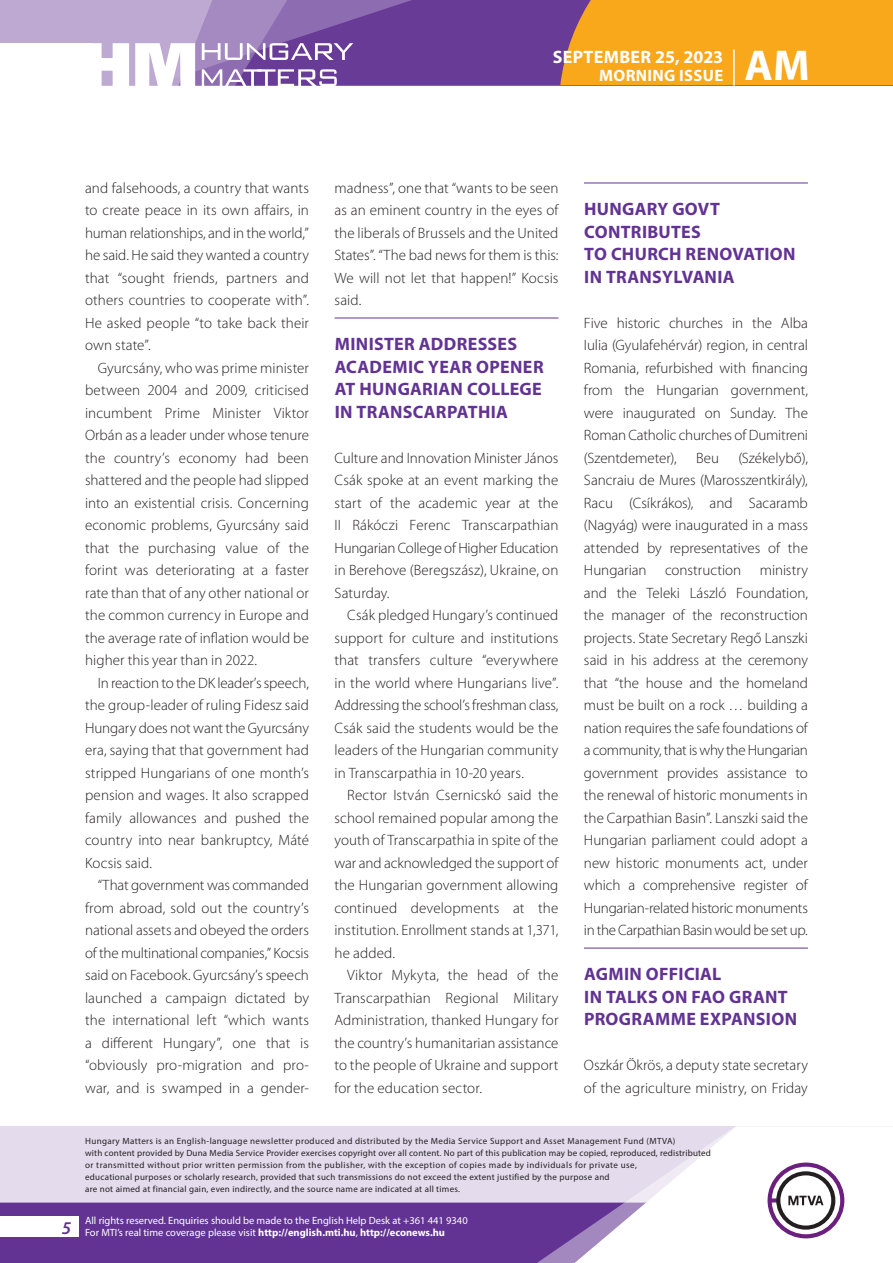
<style>
.page{position:relative;width:893px;height:1263px;background:#fff}
.page>*{position:absolute;margin:0;border:0;box-sizing:border-box;transform-origin:0 0}
.t1{font:700 43.35px "Myriad Pro";color:#fff}
._01_cimsor{font:700 18px/22.5px "Myriad Pro";letter-spacing:.015em;color:#623393}
.t2{font:700 18px "Myriad Pro";letter-spacing:.02em;color:#fff}
.t3{font:italic 600 18px "Myriad Pro";color:#623393}
.t4{font:700 16.5px "Myriad Pro";letter-spacing:.02em;color:#fff}
._03_kenyer_szöveg-2{font:300 15px/22.5px "Myriad Pro";letter-spacing:.005em;color:#231f20;text-align:justify}
._03_kenyer_szöveg-1{font:300 15px/22.5px "Myriad Pro";color:#231f20;text-align:justify}
.t5{font:10.5px/12px "Myriad Pro";color:#fff}
.t6{font:9px/12px "Myriad Pro";letter-spacing:.03em;color:#231f20}
.s1{font-weight:700}
</style>
<div class="page">
<div style="left:0;top:1126px;width:893px;height:137px;background:#e4dcec"></div>
<div style="left:0;top:1202px;width:506px;height:61px;background:#623393"></div>
<div style="left:506px;top:1202px;width:43px;height:61px;background:#623393"></div>
<svg style="left:549px;top:1126px;width:344px;height:137px;fill:#fff"></svg>
<svg style="left:767px;top:1162px;width:77px;height:76px;background:#c5b8c8"></svg>
<div style="left:0;top:1216px;width:79px;height:20px;background:#fff"></div>
<div style="left:0;top:0;width:893px;height:85px;background:#683b97"></div>
<div style="left:560px;top:0;width:333px;height:85px;background:#f9a71b"></div>
<hr style="left:733px;top:49px;width:2px;height:37px;background:#fff">
<svg style="left:0;top:0;width:479px;height:86px"></svg>
<hr style="left:334px;top:318px;width:224px;height:1px;background:#623393">
<hr style="left:584px;top:183px;width:224px;height:1px;background:#623393">
<hr style="left:584px;top:948px;width:224px;height:1px;background:#623393">
<p class="t2" style="left:553px;top:45px;width:172px">SEPTEMBER 25, 2023</p>
<p class="t4" style="left:599px;top:65px;width:125px">MORNING ISSUE</p>
<h1 class="t1" style="left:745px;top:37px;width:67px">AM</h1>
<p class="_03_kenyer_szöveg-1" style="left:85px;top:177px;width:225px">and falsehoods, a country that wants to create peace in its own affairs, in human relationships, and in the world,” he said. He said they wanted a country that “sought friends, partners and others countries to cooperate with”.<br>He asked people “to take back their own state”.</p>
<p class="_03_kenyer_szöveg-2" style="left:85px;top:357px;width:226px;text-indent:13px">Gyurcsány, who was prime minister between 2004 and 2009, criticised incumbent Prime Minister Viktor Orbán as a leader under whose tenure the country’s economy had been shattered and the people had slipped into an existential crisis. Concerning economic problems, Gyurcsány said that the purchasing value of the forint was deteriorating at a faster rate than that of any other national or the common currency in Europe and the average rate of inflation would be higher this year than in 2022.</p>
<p class="_03_kenyer_szöveg-2" style="left:85px;top:672px;width:225px;text-indent:13px">In reaction to the DK leader’s speech, the group-leader of ruling Fidesz said Hungary does not want the Gyurcsány era, saying that that government had stripped Hungarians of one month’s pension and wages. It also scrapped family allowances and pushed the country into near bankruptcy, Máté Kocsis said.</p>
<p class="_03_kenyer_szöveg-2" style="left:85px;top:874px;width:225px;text-indent:13px">“That government was commanded from abroad, sold out the country’s national assets and obeyed the orders of the multinational companies,” Kocsis said on Facebook. Gyurcsány’s speech launched a campaign dictated by the international left “which wants a different Hungary”, one that is “obviously pro-migration and pro&shy;war, and is swamped in a gender-</p>
<p class="_03_kenyer_szöveg-2" style="left:334px;top:177px;width:225px">madness”, one that “wants to be seen as an eminent country in the eyes of the liberals of Brussels and the United States”. “The bad news for them is this:<br>We will not let that happen!” Kocsis said.</p>
<p class="_01_cimsor" style="left:335px;top:332px;width:210px">MINISTER ADDRESSES<br>ACADEMIC YEAR OPENER<br>AT HUNGARIAN COLLEGE<br>IN TRANSCARPATHIA</p>
<p class="_03_kenyer_szöveg-1" style="left:334px;top:447px;width:225px">Culture and Innovation Minister János Csák spoke at an event marking the start of the academic year at the II Rákóczi Ferenc Transcarpathian Hungarian College of Higher Education in Berehove (Beregszász), Ukraine, on Saturday.</p>
<p class="_03_kenyer_szöveg-2" style="left:334px;top:604px;width:225px;text-indent:13px">Csák pledged Hungary’s continued support for culture and institutions that transfers culture “everywhere in the world where Hungarians live”.<br>Addressing the school’s freshman class, Csák said the students would be the leaders of the Hungarian community in Transcarpathia in 10-20 years.</p>
<p class="_03_kenyer_szöveg-2" style="left:334px;top:784px;width:225px;text-indent:13px">Rector István Csernicskó said the school remained popular among the youth of Transcarpathia in spite of the war and acknowledged the support of the Hungarian government allowing continued developments at the institution. Enrollment stands at 1,371, he added.</p>
<p class="_03_kenyer_szöveg-2" style="left:334px;top:964px;width:225px;text-indent:13px">Viktor Mykyta, the head of the Transcarpathian Regional Military Administration, thanked Hungary for the country’s humanitarian assistance to the people of Ukraine and support for the education sector.</p>
<p class="_01_cimsor" style="left:584px;top:197px;width:213px">HUNGARY GOVT<br>CONTRIBUTES<br>TO CHURCH RENOVATION<br>IN TRANSYLVANIA</p>
<p class="_03_kenyer_szöveg-1" style="left:584px;top:312px;width:225px">Five historic churches in the Alba Iulia (Gyulafehérvár) region, in central Romania, refurbished with financing from the Hungarian government, were inaugurated on Sunday. The Roman Catholic churches of Dumitreni (Szentdemeter),</p>
<p class="_03_kenyer_szöveg-1" style="left:584px;top:447px;width:225px;text-indent:154px">(Székelybő), Sancraiu de Mures (Marosszentkirály), Racu (Csíkrákos), and Sacaramb (Nagyág) were inaugurated in a mass attended by representatives of the Hungarian construction ministry and the Teleki László Foundation, the manager of the reconstruction projects. State Secretary Regő Lanszki said in his address at the ceremony that “the house and the homeland must be built on a rock … building a nation requires the safe foundations of a community, that is why the Hungarian government provides assistance to the renewal of historic monuments in the Carpathian Basin”. Lanszki said the Hungarian parliament could adopt a new historic monuments act, under which a comprehensive register of Hungarian-related historic monuments in the Carpathian Basin would be set up.</p>
<p class="_01_cimsor" style="left:584px;top:962px;width:214px">AGMIN OFFICIAL<br>IN TALKS ON FAO GRANT<br>PROGRAMME EXPANSION</p>
<p class="_03_kenyer_szöveg-1" style="left:584px;top:1054px;width:225px">Oszkár Ökrös, a deputy state secretary of the agriculture ministry, on Friday</p>
<p class="_03_kenyer_szöveg-1" style="left:696px;top:447px;width:24px">Beu</p>
<p class="t3" style="left:62px;top:1217px;width:11px">5</p>
<p class="t6" style="left:85px;top:1134px;width:627px">Hungary Matters is an English-language newsletter produced and distributed by the Media Service Support and Asset Management Fund (MTVA)<br>with content provided by Duna Media Service Provider exercises copyright over all content. No part of this publication may be copied, reproduced, redistributed or transmitted without prior written permission from the publisher, with the exception of copies made by individuals for private use,<br>educational purposes or scholarly research, provided that such transmissions do not exceed the extent justified by the purpose and<br>are not aimed at financial gain, even indirectly, and the source name are indicated at all times.</p>
<p class="t5" style="left:85px;top:1214px;width:384px">All rights reserved. Enquiries should be made to the English Help Desk at +361 441 9340<br>For MTI’s real time coverage please visit <span class="s1">http://english.mti.hu</span>, <span class="s1">http://econews.hu</span></p>
</div>
